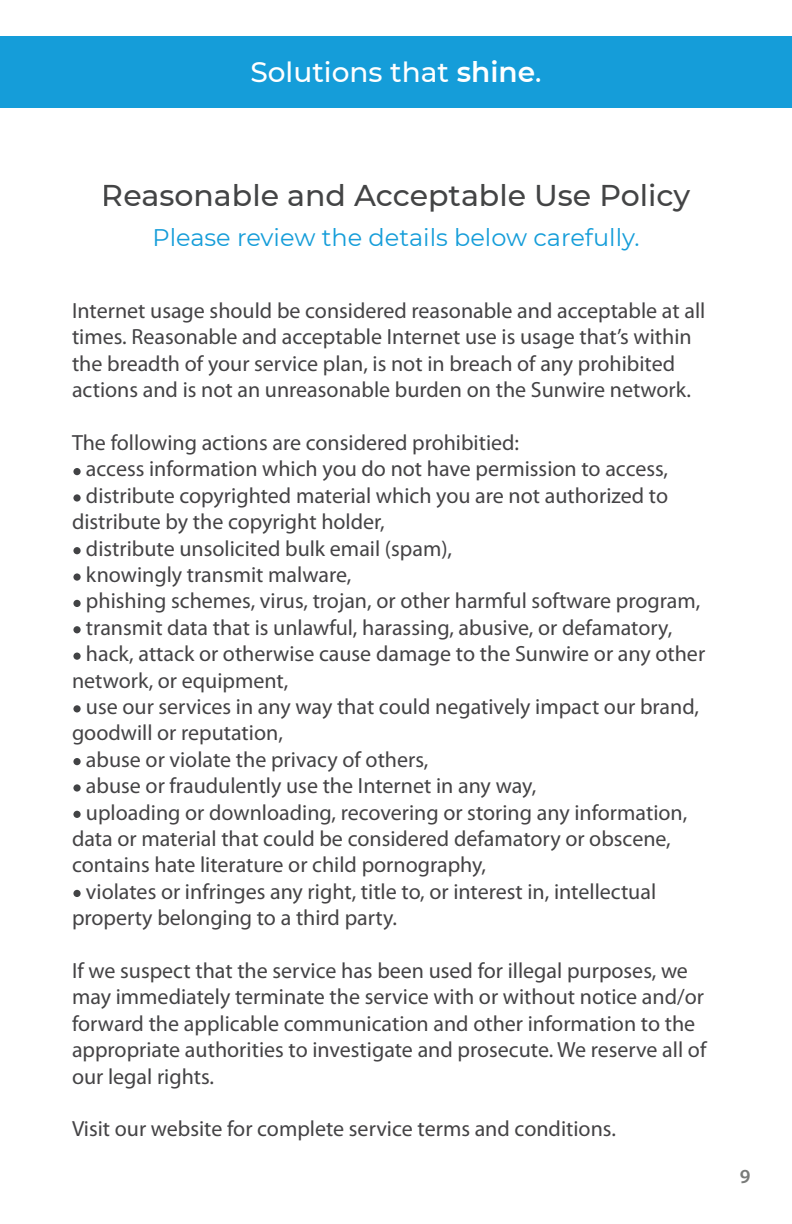
<style>
.page{position:relative;width:792px;height:1224px;background:#fff}
.page>*{position:absolute;margin:0;border:0;box-sizing:border-box;transform-origin:0 0}
.t1{font:500 30px "Montserrat";color:#414243}
.t2{font:500 28px "Montserrat";color:#fff}
.t3{font:24px "Montserrat";color:#159dd9}
.t4{font:22px/26.4px "Myriad Pro";color:#444345}
.t5{font:600 20px "Myriad Pro";color:#797b79}
.s1{font-weight:600}
</style>
<div class="page">
<div style="left:0;top:36px;width:792px;height:72px;background:#159dd9"></div>
<div style="left:73px;top:468px;width:8px;height:7px;background:#424345;border-radius:50%"></div>
<div style="left:73px;top:494px;width:8px;height:8px;background:#424345;border-radius:50%"></div>
<div style="left:73px;top:547px;width:8px;height:7px;background:#424345;border-radius:50%"></div>
<div style="left:73px;top:573px;width:8px;height:8px;background:#424345;border-radius:50%"></div>
<div style="left:73px;top:600px;width:8px;height:7px;background:#424345;border-radius:50%"></div>
<div style="left:73px;top:626px;width:8px;height:7px;background:#424345;border-radius:50%"></div>
<div style="left:73px;top:653px;width:8px;height:7px;background:#424345;border-radius:50%"></div>
<div style="left:73px;top:705px;width:8px;height:7px;background:#424345;border-radius:50%"></div>
<div style="left:73px;top:758px;width:8px;height:7px;background:#424345;border-radius:50%"></div>
<div style="left:73px;top:784px;width:8px;height:8px;background:#424345;border-radius:50%"></div>
<div style="left:73px;top:811px;width:8px;height:7px;background:#424345;border-radius:50%"></div>
<div style="left:73px;top:890px;width:8px;height:7px;background:#424345;border-radius:50%"></div>
<p class="t2" style="left:250px;top:53px;width:293px">Solutions that <span class="s1">shine</span>.</p>
<h1 class="t1" style="left:102px;top:174px;width:590px">Reasonable and Acceptable Use Policy</h1>
<p class="t3" style="left:153px;top:221px;width:488px">Please review the details below carefully.</p>
<p class="t4" style="left:72px;top:297px;width:635px">Internet usage should be considered reasonable and acceptable at all times. Reasonable and acceptable Internet use is usage that’s within the breadth of your service plan, is not in breach of any prohibited actions and is not an unreasonable burden on the Sunwire network.</p>
<p class="t4" style="left:72px;top:429px;width:449px">The following actions are considered prohibitied:</p>
<p class="t4" style="left:86px;top:455px;width:584px">access information which you do not have permission to access,</p>
<p class="t4" style="left:86px;top:482px;width:584px">distribute copyrighted material which you are not authorized to</p>
<p class="t4" style="left:72px;top:508px;width:314px">distribute by the copyright holder,</p>
<p class="t4" style="left:86px;top:535px;width:368px">distribute unsolicited bulk email (spam),</p>
<p class="t4" style="left:86px;top:561px;width:267px">knowingly transmit malware,</p>
<p class="t4" style="left:86px;top:587px;width:616px">phishing schemes, virus, trojan, or other harmful software program,</p>
<p class="t4" style="left:86px;top:614px;width:588px">transmit data that is unlawful, harassing, abusive, or defamatory,</p>
<p class="t4" style="left:86px;top:640px;width:621px">hack, attack or otherwise cause damage to the Sunwire or any other</p>
<p class="t4" style="left:72px;top:667px;width:218px">network, or equipment,</p>
<p class="t4" style="left:86px;top:693px;width:615px">use our services in any way that could negatively impact our brand,</p>
<p class="t4" style="left:72px;top:719px;width:212px">goodwill or reputation,</p>
<p class="t4" style="left:86px;top:746px;width:344px">abuse or violate the privacy of others,</p>
<p class="t4" style="left:86px;top:772px;width:452px">abuse or fraudulently use the Internet in any way,</p>
<p class="t4" style="left:86px;top:799px;width:603px">uploading or downloading, recovering or storing any information,</p>
<p class="t4" style="left:72px;top:825px;width:600px">data or material that could be considered defamatory or obscene,</p>
<p class="t4" style="left:72px;top:851px;width:416px">contains hate literature or child pornography,</p>
<p class="t4" style="left:86px;top:878px;width:572px">violates or infringes any right, title to, or interest in, intellectual</p>
<p class="t4" style="left:72px;top:904px;width:327px">property belonging to a third party.</p>
<p class="t4" style="left:72px;top:957px;width:636px">If we suspect that the service has been used for illegal purposes, we may immediately terminate the service with or without notice and/or forward the applicable communication and other information to the appropriate authorities to investigate and prosecute. We reserve all of our legal rights.</p>
<p class="t4" style="left:72px;top:1115px;width:545px">Visit our website for complete service terms and conditions.</p>
<p class="t5" style="left:740px;top:1164px;width:12px">9</p>
</div>
